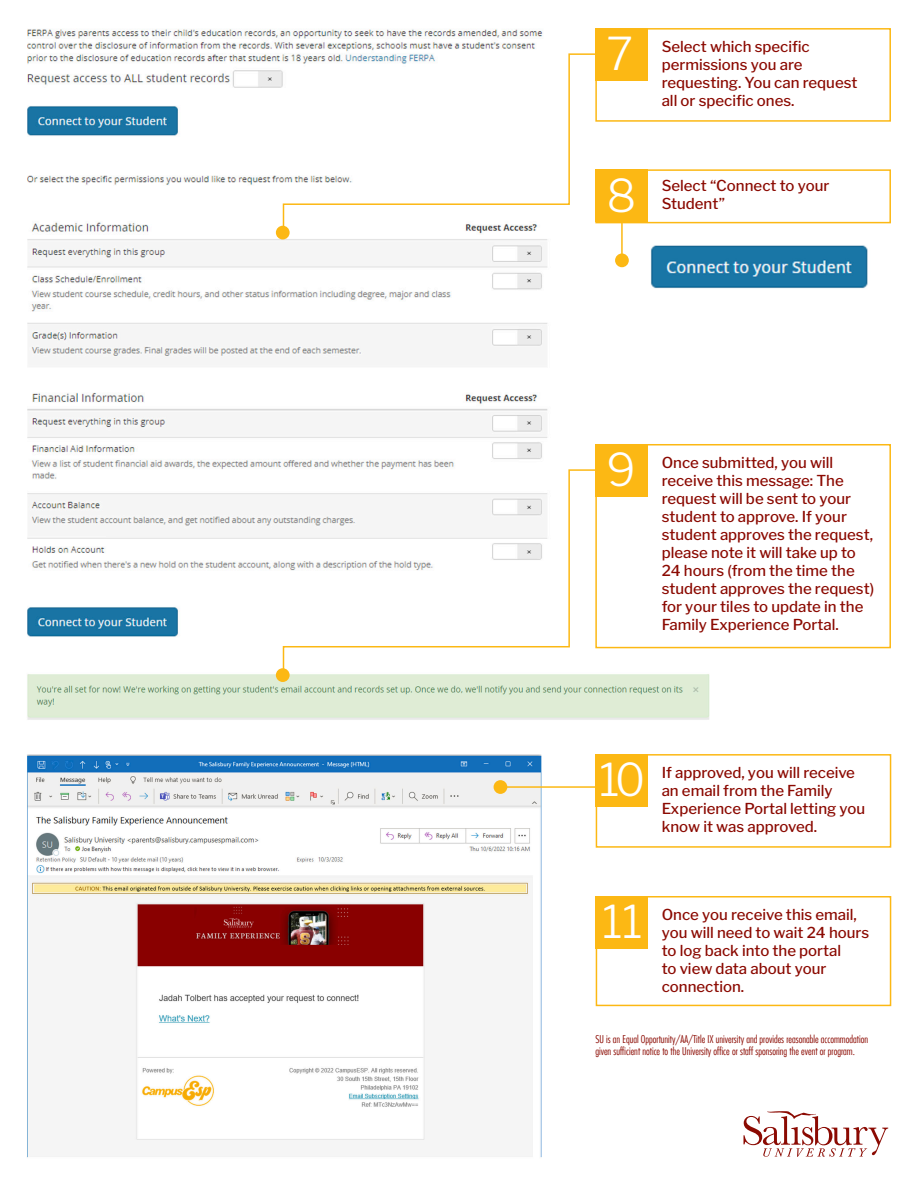
<style>
.page{position:relative;width:918px;height:1188px;background:#fff}
.page>*{position:absolute;margin:0;border:0;box-sizing:border-box;transform-origin:0 0}
.t1{font:300 45px "Libre Franklin";color:#fff}
.t2{font:500 15px/18px "Libre Franklin";color:#8b0a02}
.t3{font:300 condensed 10.5px/12.6px "Futura Com";color:#8b0a02}
</style>
<div class="page">
<img style="left:27px;top:29px;width:521px;height:608px">
<img style="left:27px;top:669px;width:683px;height:51px">
<img style="left:27px;top:754px;width:515px;height:404px">
<img style="left:650px;top:245px;width:218px;height:44px">
<div style="left:615px;top:253px;width:14px;height:14px;background:#fcb814;border-radius:50%"></div>
<hr style="left:621px;top:178px;width:2px;height:85px;background:#fcb814">
<div style="left:595px;top:28px;width:296px;height:94px;background:#fff;border:2px solid #fcb814"></div>
<div style="left:595px;top:444px;width:296px;height:204px;background:#fff;border:2px solid #fcb814"></div>
<div style="left:595px;top:169px;width:296px;height:54px;background:#fff;border:2px solid #fcb814"></div>
<div style="left:596px;top:896px;width:295px;height:110px;background:#fff;border:2px solid #fcb814"></div>
<div style="left:595px;top:28px;width:53px;height:53px;background:#fcb814"></div>
<div style="left:595px;top:444px;width:53px;height:52px;background:#fcb814"></div>
<div style="left:595px;top:169px;width:53px;height:53px;background:#fcb814"></div>
<div style="left:595px;top:896px;width:53px;height:53px;background:#fcb814"></div>
<svg style="left:282px;top:469px;width:322px;height:203px"></svg>
<div style="left:276px;top:668px;width:14px;height:14px;background:#fcb814;border-radius:50%"></div>
<hr style="left:498px;top:786px;width:136px;height:2px;background:#fcb814">
<div style="left:494px;top:780px;width:13px;height:14px;background:#fcb814;border-radius:50%"></div>
<svg style="left:743px;top:1111px;width:145px;height:46px"></svg>
<svg style="left:282px;top:53px;width:322px;height:177px"></svg>
<div style="left:276px;top:226px;width:14px;height:13px;background:#fcb814;border-radius:50%"></div>
<div style="left:596px;top:754px;width:295px;height:94px;background:#fff;border:2px solid #fcb814"></div>
<div style="left:595px;top:754px;width:53px;height:53px;background:#fcb814"></div>
<p class="t1" style="left:607px;top:27px;width:28px">7</p>
<p class="t1" style="left:607px;top:168px;width:31px">8</p>
<p class="t2" style="left:662px;top:37px;width:197px">Select which specific permissions you are requesting. You can request all or specific ones.</p>
<p class="t2" style="left:662px;top:177px;width:169px">Select “Connect to your<br>Student”</p>
<p class="t1" style="left:607px;top:443px;width:31px">9</p>
<p class="t2" style="left:662px;top:453px;width:214px">Once submitted, you will receive this message: The request will be sent to your student to approve. If your student approves the request, please note it will take up to<br>24 hours (from the time the student approves the request) for your tiles to update in the<br>Family Experience Portal.</p>
<p class="t1" style="left:599px;top:753px;width:48px">10</p>
<p class="t2" style="left:662px;top:764px;width:205px">If approved, you will receive an email from the Family<br>Experience Portal letting you know it was approved.</p>
<p class="t1" style="left:602px;top:895px;width:42px">11</p>
<p class="t2" style="left:662px;top:905px;width:209px">Once you receive this email, you will need to wait 24 hours to log back into the portal<br>to view data about your connection.</p>
<p class="t3" style="left:595px;top:1032px;width:274px">SU is an Equal Opportunity/AA/Title IX university and provides reasonable accommodation given sufficient notice to the University office or staff sponsoring the event or program.</p>
</div>
